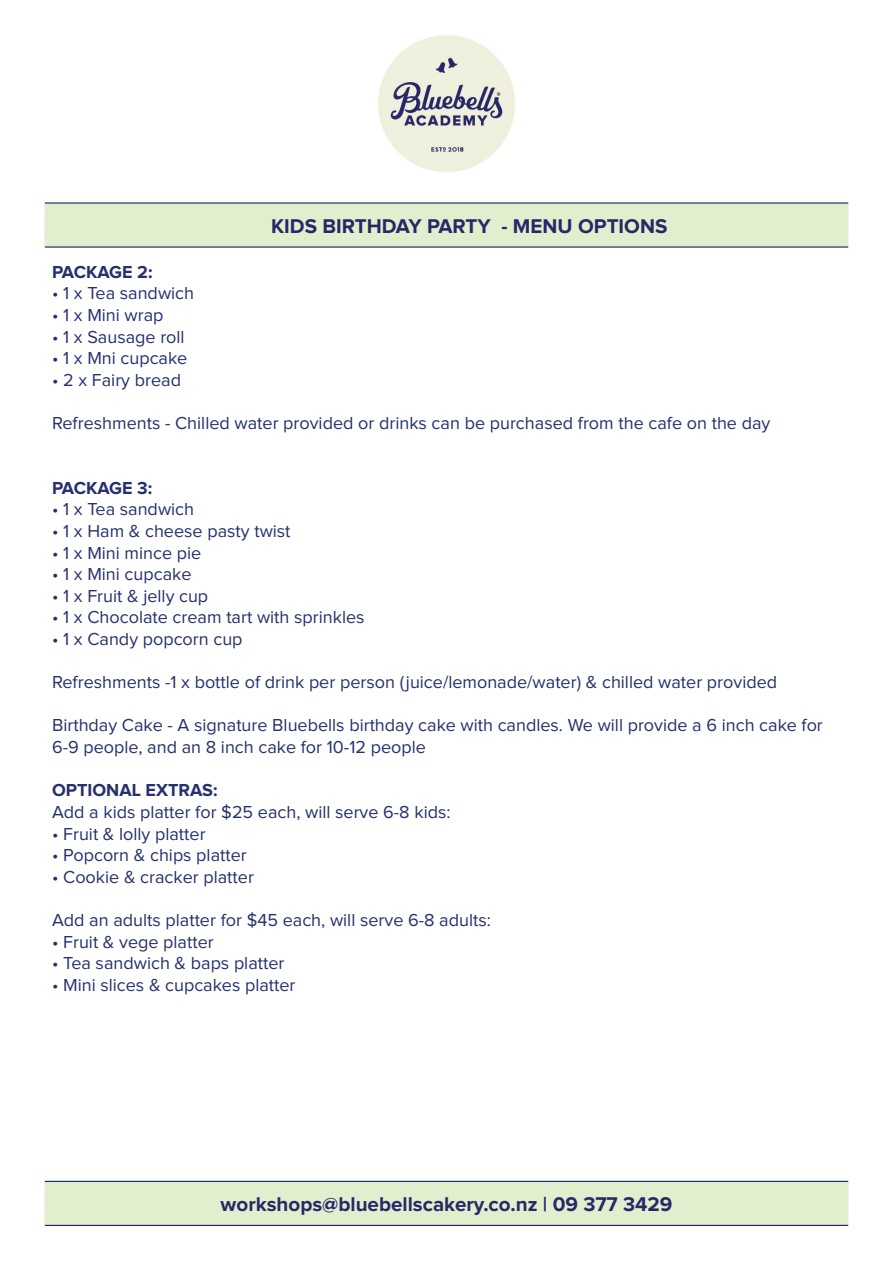
<style>
.page{position:relative;width:893px;height:1263px;background:#fff}
.page>*{position:absolute;margin:0;border:0;box-sizing:border-box;transform-origin:0 0}
.t1{font:700 20.55px "Proxima Nova";color:#262967}
.t2{font:18px/21.6px "Proxima Nova";color:#25306c}
.t3{font:700 18px "Proxima Nova";color:#25306c}
</style>
<div class="page">
<div style="left:44px;top:203px;width:805px;height:44px;background:#e2efce"></div>
<hr style="left:45px;top:246px;width:803px;height:2px;background:#262967">
<hr style="left:45px;top:202px;width:803px;height:2px;background:#262967">
<div style="left:44px;top:1182px;width:805px;height:43px;background:#e2efce"></div>
<hr style="left:45px;top:1225px;width:803px;height:1px;background:#262967">
<hr style="left:45px;top:1181px;width:803px;height:1px;background:#262967">
<img style="left:378px;top:35px;width:137px;height:137px">
<p class="t1" style="left:271px;top:214px;width:398px">KIDS BIRTHDAY PARTY - MENU OPTIONS</p>
<p class="t3" style="left:52px;top:262px;width:102px">PACKAGE 2:</p>
<p class="t2" style="left:52px;top:283px;width:144px">• 1 x Tea sandwich</p>
<p class="t2" style="left:52px;top:305px;width:113px">• 1 x Mini wrap</p>
<p class="t2" style="left:52px;top:326px;width:134px">• 1 x Sausage roll</p>
<p class="t2" style="left:52px;top:348px;width:137px">• 1 x Mni cupcake</p>
<p class="t2" style="left:52px;top:369px;width:130px">• 2 x Fairy bread</p>
<p class="t2" style="left:52px;top:413px;width:720px">Refreshments - Chilled water provided or drinks can be purchased from the cafe on the day</p>
<p class="t3" style="left:52px;top:478px;width:102px">PACKAGE 3:</p>
<p class="t2" style="left:52px;top:499px;width:144px">• 1 x Tea sandwich</p>
<p class="t2" style="left:52px;top:521px;width:240px">• 1 x Ham &amp; cheese pasty twist</p>
<p class="t2" style="left:52px;top:542px;width:151px">• 1 x Mini mince pie</p>
<p class="t2" style="left:52px;top:564px;width:141px">• 1 x Mini cupcake</p>
<p class="t2" style="left:52px;top:585px;width:158px">• 1 x Fruit &amp; jelly cup</p>
<p class="t2" style="left:52px;top:607px;width:314px">• 1 x Chocolate cream tart with sprinkles</p>
<p class="t2" style="left:52px;top:629px;width:192px">• 1 x Candy popcorn cup</p>
<p class="t2" style="left:52px;top:672px;width:727px">Refreshments -1 x bottle of drink per person (juice/lemonade/water) &amp; chilled water provided</p>
<p class="t2" style="left:52px;top:715px;width:772px">Birthday Cake - A signature Bluebells birthday cake with candles. We will provide a 6 inch cake for<br>6-9 people, and an 8 inch cake for 10-12 people</p>
<p class="t3" style="left:52px;top:780px;width:167px">OPTIONAL EXTRAS:</p>
<p class="t2" style="left:52px;top:801px;width:400px">Add a kids platter for $25 each, will serve 6-8 kids:</p>
<p class="t2" style="left:52px;top:823px;width:155px">• Fruit &amp; lolly platter</p>
<p class="t2" style="left:52px;top:845px;width:196px">• Popcorn &amp; chips platter</p>
<p class="t2" style="left:52px;top:866px;width:203px">• Cookie &amp; cracker platter</p>
<p class="t2" style="left:52px;top:909px;width:440px">Add an adults platter for $45 each, will serve 6-8 adults:</p>
<p class="t2" style="left:52px;top:931px;width:163px">• Fruit &amp; vege platter</p>
<p class="t2" style="left:52px;top:953px;width:234px">• Tea sandwich &amp; baps platter</p>
<p class="t2" style="left:52px;top:974px;width:245px">• Mini slices &amp; cupcakes platter</p>
<p class="t1" style="left:221px;top:1192px;width:453px">workshops@bluebellscakery.co.nz | 09 377 3429</p>
</div>
